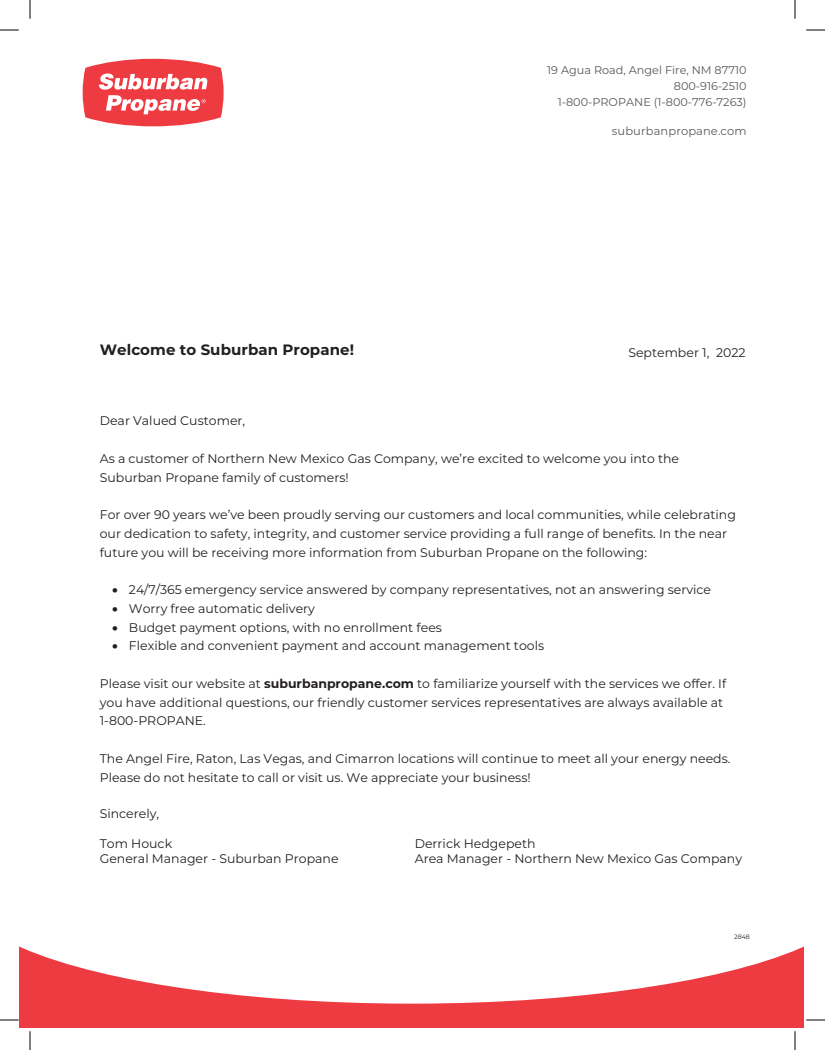
<style>
.page{position:relative;width:825px;height:1050px;background:#fff}
.page>*{position:absolute;margin:0;border:0;box-sizing:border-box;transform-origin:0 0}
.t1{font:700 15px "Montserrat";letter-spacing:.005em;color:#231f20}
.t2{font:12.5px/18.8px "Montserrat";color:#231f20}
.t3{font:11.5px "Montserrat";letter-spacing:.01em;color:#57585a}
.t4{font:11.25px/15.9px "Montserrat";color:#57585a;text-align:right}
.t5{font:6.38px "Montserrat";color:#231f20}
.s1{font-weight:700}
</style>
<div class="page">
<svg style="left:20px;top:946px;width:784px;height:82px"></svg>
<svg style="left:83px;top:59px;width:141px;height:67px"></svg>
<svg style="left:0;top:29px;width:19px;height:2px"></svg>
<svg style="left:806px;top:29px;width:19px;height:2px"></svg>
<svg style="left:0;top:1019px;width:19px;height:2px"></svg>
<svg style="left:806px;top:1019px;width:19px;height:2px"></svg>
<svg style="left:29px;top:0;width:2px;height:19px"></svg>
<svg style="left:29px;top:1031px;width:2px;height:19px"></svg>
<svg style="left:794px;top:0;width:2px;height:19px"></svg>
<svg style="left:794px;top:1031px;width:2px;height:19px"></svg>
<p class="t1" style="left:100px;top:339px;width:256px">Welcome to Suburban Propane!</p>
<p class="t4" style="left:547px;top:62px;width:201px">19 Agua Road, Angel Fire, NM 87710<br>800-916-2510<br>1-800-PROPANE (1-800-776-7263)</p>
<p class="t3" style="left:612px;top:123px;width:136px">suburbanpropane.com</p>
<p class="t2" style="left:628px;top:343px;width:119px">September 1, 2022</p>
<p class="t2" style="left:100px;top:411px;width:147px">Dear Valued Customer,</p>
<p class="t2" style="left:100px;top:449px;width:581px">As a customer of Northern New Mexico Gas Company, we’re excited to welcome you into the<br>Suburban Propane family of customers!</p>
<p class="t2" style="left:100px;top:505px;width:638px">For over 90 years we’ve been proudly serving our customers and local communities, while celebrating our dedication to safety, integrity, and customer service providing a full range of benefits. In the near future you will be receiving more information from Suburban Propane on the following:</p>
<p class="t2" style="left:112px;top:580px;width:600px">• 24/7/365 emergency service answered by company representatives, not an answering service</p>
<p class="t2" style="left:112px;top:599px;width:204px">• Worry free automatic delivery</p>
<p class="t2" style="left:112px;top:617px;width:331px">• Budget payment options, with no enrollment fees</p>
<p class="t2" style="left:112px;top:636px;width:433px">• Flexible and convenient payment and account management tools</p>
<p class="t2" style="left:100px;top:674px;width:628px">Please visit our website at <span class="s1">suburbanpropane.com</span> to familiarize yourself with the services we offer. If you have additional questions, our friendly customer services representatives are always available at<br>1-800-PROPANE.</p>
<p class="t2" style="left:100px;top:749px;width:632px">The Angel Fire, Raton, Las Vegas, and Cimarron locations will continue to meet all your energy needs.<br>Please do not hesitate to call or visit us. We appreciate your business!</p>
<p class="t2" style="left:100px;top:804px;width:61px">Sincerely,</p>
<p class="t2" style="left:100px;top:834px;width:74px">Tom Houck</p>
<p class="t2" style="left:415px;top:834px;width:122px">Derrick Hedgepeth</p>
<p class="t2" style="left:100px;top:849px;width:240px">General Manager - Suburban Propane</p>
<p class="t2" style="left:415px;top:849px;width:329px">Area Manager - Northern New Mexico Gas Company</p>
<p class="t5" style="left:734px;top:933px;width:17px">2848</p>
</div>
